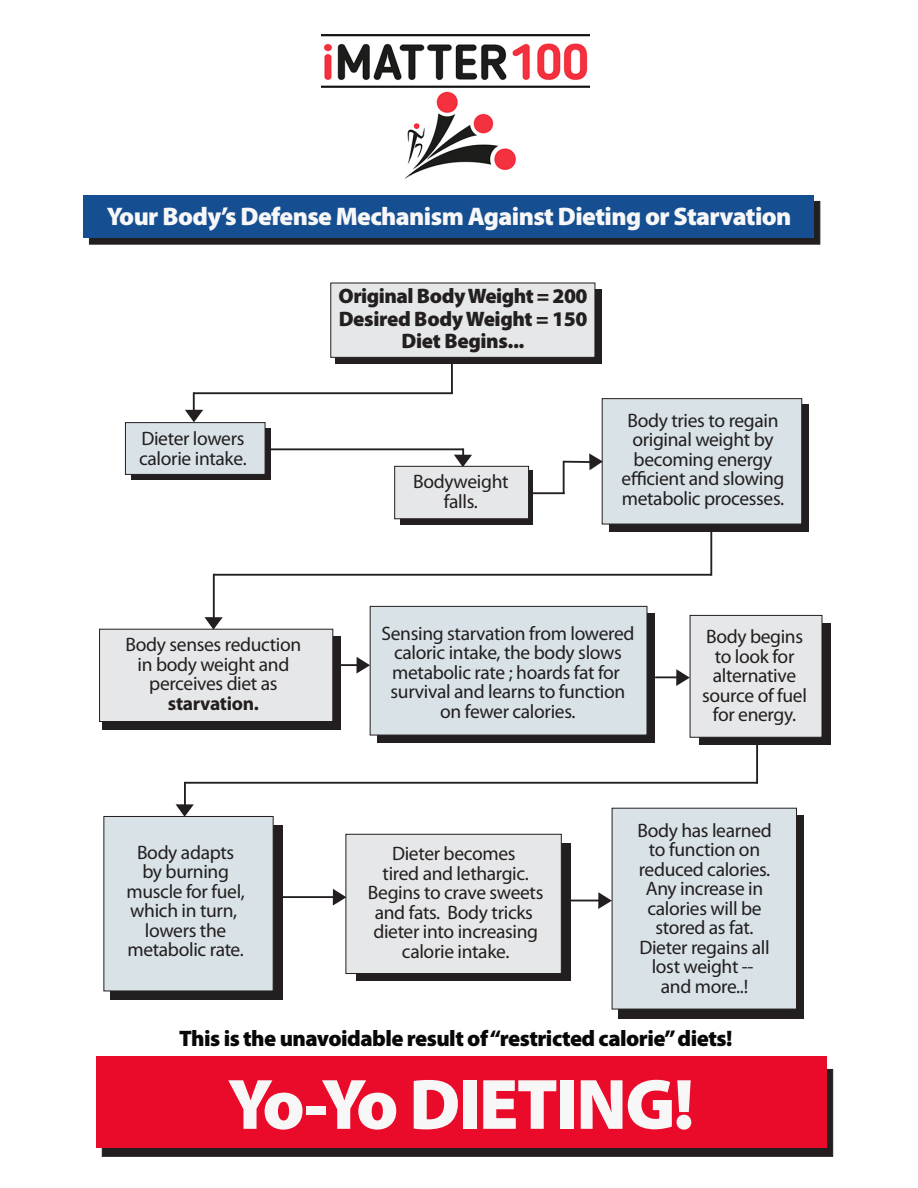
<style>
.page{position:relative;width:918px;height:1188px;background:#fff}
.page>*{position:absolute;margin:0;border:0;box-sizing:border-box;transform-origin:0 0}
.t1{font:900 72px "Myriad Pro";letter-spacing:-.025em;color:#f8f7f8}
.t2{font:900 25.5px "Myriad Pro";letter-spacing:-.025em;color:#f8f7f8}
.t3{font:900 22.5px "Myriad Pro";letter-spacing:-.025em;color:#070808}
.t4{font:900 21px/22.5px "Myriad Pro";letter-spacing:-.02em;color:#231f20;text-align:center}
.t5{font:19.5px/19.5px "Myriad Pro";letter-spacing:-.015em;color:#231f20;text-align:center}
.t6{font:700 19.5px "Myriad Pro";letter-spacing:-.015em;color:#231f20}
</style>
<div class="page">
<div style="left:102px;top:1069px;width:731px;height:88px;background:#231f20;border:1px solid #231f20"></div>
<div style="left:356px;top:843px;width:214px;height:138px;background:#231f20"></div>
<div style="left:110px;top:825px;width:172px;height:174px;background:#231f20"></div>
<div style="left:699px;top:623px;width:132px;height:122px;background:#231f20"></div>
<div style="left:131px;top:428px;width:140px;height:52px;background:#231f20"></div>
<div style="left:125px;top:422px;width:140px;height:53px;background:#d8e2e7;border:1px solid #231f20"></div>
<div style="left:401px;top:470px;width:132px;height:55px;background:#231f20"></div>
<div style="left:394px;top:466px;width:135px;height:53px;background:#e6e7e8;border:1px solid #231f20"></div>
<div style="left:609px;top:405px;width:200px;height:127px;background:#231f20"></div>
<div style="left:602px;top:398px;width:200px;height:126px;background:#d8e2e7;border:1px solid #231f20"></div>
<div style="left:102px;top:636px;width:238px;height:94px;background:#231f20"></div>
<div style="left:99px;top:629px;width:234px;height:93px;background:#e6e7e8;border:1px solid #231f20"></div>
<div style="left:377px;top:613px;width:278px;height:130px;background:#231f20"></div>
<div style="left:370px;top:606px;width:277px;height:129px;background:#d8e2e7;border:1px solid #231f20"></div>
<div style="left:690px;top:615px;width:132px;height:122px;background:#e6e7e8"></div>
<div style="left:104px;top:816px;width:169px;height:175px;background:#d8e2e7"></div>
<div style="left:346px;top:834px;width:216px;height:140px;background:#e6e7e8;border:1px solid #231f20"></div>
<div style="left:619px;top:815px;width:185px;height:203px;background:#231f20"></div>
<div style="left:612px;top:808px;width:185px;height:201px;background:#d8e2e7"></div>
<div style="left:335px;top:290px;width:267px;height:74px;background:#231f20"></div>
<div style="left:331px;top:283px;width:264px;height:75px;background:#e6e7e8;border:1px solid #231f20"></div>
<hr style="left:451px;top:362px;width:2px;height:32px;background:#231f20">
<hr style="left:194px;top:392px;width:259px;height:2px;background:#231f20">
<hr style="left:193px;top:392px;width:2px;height:20px;background:#231f20">
<hr style="left:270px;top:448px;width:193px;height:2px;background:#231f20">
<hr style="left:533px;top:492px;width:32px;height:2px;background:#231f20">
<hr style="left:563px;top:461px;width:2px;height:33px;background:#231f20">
<hr style="left:564px;top:461px;width:30px;height:2px;background:#231f20">
<hr style="left:710px;top:532px;width:2px;height:44px;background:#231f20">
<hr style="left:214px;top:574px;width:497px;height:2px;background:#231f20">
<hr style="left:213px;top:574px;width:2px;height:51px;background:#231f20">
<hr style="left:340px;top:664px;width:26px;height:2px;background:#231f20">
<hr style="left:655px;top:676px;width:28px;height:2px;background:#231f20">
<hr style="left:185px;top:782px;width:573px;height:2px;background:#231f20">
<hr style="left:756px;top:743px;width:2px;height:41px;background:#231f20">
<hr style="left:184px;top:782px;width:2px;height:31px;background:#231f20">
<hr style="left:277px;top:896px;width:63px;height:2px;background:#231f20">
<hr style="left:570px;top:900px;width:33px;height:1px;background:#231f20">
<svg style="left:185px;top:410px;width:18px;height:12px"></svg>
<svg style="left:454px;top:448px;width:18px;height:19px"></svg>
<svg style="left:589px;top:453px;width:14px;height:17px"></svg>
<svg style="left:204px;top:617px;width:19px;height:13px"></svg>
<svg style="left:356px;top:657px;width:14px;height:17px"></svg>
<svg style="left:676px;top:669px;width:14px;height:17px"></svg>
<svg style="left:176px;top:804px;width:18px;height:13px"></svg>
<svg style="left:333px;top:889px;width:13px;height:17px"></svg>
<svg style="left:598px;top:892px;width:14px;height:17px"></svg>
<div style="left:89px;top:201px;width:731px;height:43px;background:#231f20"></div>
<div style="left:84px;top:195px;width:730px;height:43px;background:#154f91"></div>
<div style="left:96px;top:1056px;width:730px;height:91px;background:#ea0a2a"></div>
<img style="left:321px;top:35px;width:268px;height:144px">
<h2 class="t2" style="left:107px;top:202px;width:686px">Your Body’s Defense Mechanism Against Dieting or Starvation</h2>
<p class="t5" style="left:139px;top:430px;width:109px;text-align:left">Dieter lowers calorie intake.</p>
<p class="t4" style="left:339px;top:285px;width:251px">Original Body Weight = 200<br>Desired Body Weight = 150<br>Diet Begins...</p>
<p class="t5" style="left:413px;top:472px;width:97px">Bodyweight falls.</p>
<p class="t5" style="left:622px;top:411px;width:164px">Body tries to regain original weight by becoming energy efficient and slowing metabolic processes.</p>
<p class="t5" style="left:126px;top:636px;width:177px">Body senses reduction in body weight and perceives diet as</p>
<p class="t6" style="left:168px;top:692px;width:92px">starvation.</p>
<p class="t5" style="left:381px;top:624px;width:255px">Sensing starvation from lowered caloric intake, the body slows metabolic rate ; hoards fat for survival and learns to function on fewer calories.</p>
<p class="t5" style="left:702px;top:627px;width:106px">Body begins to look for alternative source of fuel for energy.</p>
<p class="t5" style="left:127px;top:843px;width:120px">Body adapts by burning muscle for fuel, which in turn, lowers the metabolic rate.</p>
<p class="t5" style="left:368px;top:844px;width:177px">Dieter becomes<br>tired and lethargic.<br>Begins to crave sweets and fats. Body tricks dieter into increasing calorie intake.</p>
<p class="t5" style="left:637px;top:821px;width:136px">Body has learned to function on reduced calories.<br>Any increase in calories will be stored as fat.<br>Dieter regains all lost weight -- and more..!</p>
<p class="t3" style="left:179px;top:1026px;width:555px">This is the unavoidable result of “restricted calorie” diets!</p>
<h1 class="t1" style="left:228px;top:1064px;width:468px">Yo-Yo DIETING!</h1>
</div>
